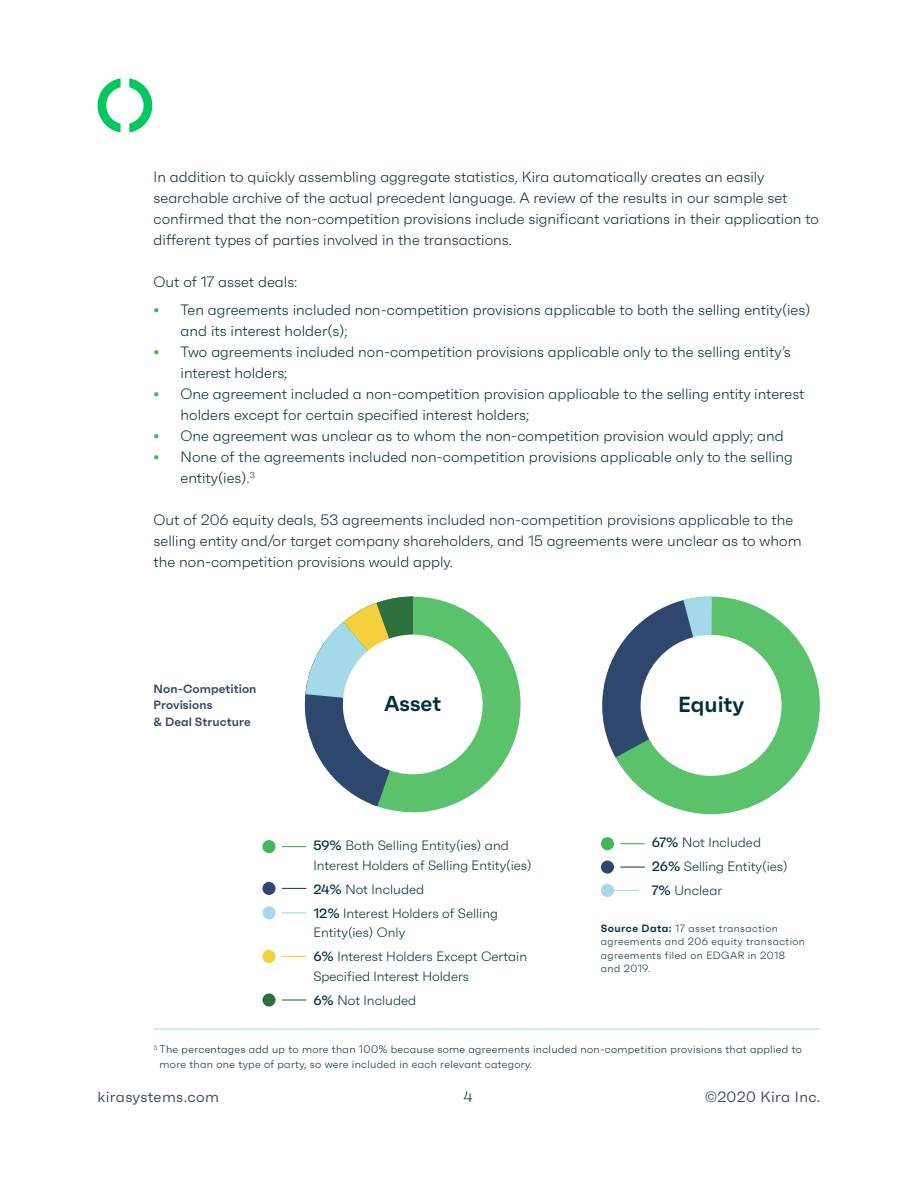
<style>
.page{position:relative;width:918px;height:1188px;background:#fff}
.page>*{position:absolute;margin:0;border:0;box-sizing:border-box;transform-origin:0 0}
.t1{font:600 21.75px "Faktum";color:#00303d}
.t2{font:600 21.6px "Faktum";color:#00303d}
.t3{font:300 15px/21px "Faktum";color:#0a2e3b}
.t4{font:300 15px/21px "Faktum";color:#00303d}
.t5{font:15px "Faktum";letter-spacing:.025em;color:#384a66}
.t6{font:300 13.5px/24px "Faktum";color:#00303d}
.t7{font:600 12px/16.5px "Faktum";letter-spacing:.005em;color:#384a66}
.t8{font:300 10.8px/15px "Faktum";letter-spacing:.025em;color:#00303d}
.t9{font:300 10.5px/13.5px "Faktum";letter-spacing:.04em;color:#00303d}
.s1{font-weight:500;color:#41b757}
.s2{font-weight:500}
.s3{font-weight:600}
</style>
<div class="page">
<svg style="left:638px;top:633px;width:182px;height:182px;fill:#59c26b"></svg>
<svg style="left:602px;top:596px;width:190px;height:190px"></svg>
<svg style="left:376px;top:630px;width:145px;height:183px;fill:#59c26b"></svg>
<svg style="left:304px;top:596px;width:187px;height:210px"></svg>
<hr style="left:154px;top:1029px;width:667px;height:1px;background:#a3dbe8">
<div style="left:262px;top:840px;width:14px;height:13px;background:#41b757;border-radius:50%"></div>
<div style="left:262px;top:882px;width:14px;height:13px;background:#2e476e;border-radius:50%"></div>
<svg style="left:282px;top:846px;width:24px;height:1px"></svg>
<svg style="left:282px;top:888px;width:24px;height:1px"></svg>
<div style="left:262px;top:906px;width:14px;height:13px;background:#a3d9e8;border-radius:50%"></div>
<svg style="left:282px;top:912px;width:24px;height:1px"></svg>
<div style="left:262px;top:950px;width:14px;height:13px;background:#f5cf3d;border-radius:50%"></div>
<svg style="left:282px;top:956px;width:24px;height:1px"></svg>
<svg style="left:262px;top:993px;width:14px;height:14px"></svg>
<hr style="left:282px;top:999px;width:24px;height:2px;background:#2e703d">
<div style="left:601px;top:837px;width:13px;height:13px;background:#41b757;border-radius:50%"></div>
<div style="left:601px;top:861px;width:13px;height:13px;background:#2e476e;border-radius:50%"></div>
<svg style="left:620px;top:843px;width:25px;height:1px"></svg>
<svg style="left:620px;top:867px;width:25px;height:1px"></svg>
<div style="left:601px;top:884px;width:13px;height:13px;background:#a3d9e8;border-radius:50%"></div>
<svg style="left:614px;top:890px;width:24px;height:1px"></svg>
<svg style="left:97px;top:78px;width:24px;height:54px"></svg>
<svg style="left:129px;top:78px;width:23px;height:54px"></svg>
<p class="t3" style="left:154px;top:166px;width:667px">In addition to quickly assembling aggregate statistics, Kira automatically creates an easily searchable archive of the actual precedent language. A review of the results in our sample set confirmed that the non-competition provisions include significant variations in their application to different types of parties involved in the transactions.</p>
<p class="t3" style="left:154px;top:271px;width:145px">Out of 17 asset deals:</p>
<p class="t4" style="left:181px;top:300px;width:631px;text-indent:-27px"><span class="s1">•</span> Ten agreements included non-competition provisions applicable to both the selling entity(ies) and its interest holder(s);</p>
<p class="t4" style="left:181px;top:342px;width:612px;text-indent:-27px"><span class="s1">•</span> Two agreements included non-competition provisions applicable only to the selling entity’s interest holders;</p>
<p class="t4" style="left:181px;top:384px;width:625px;text-indent:-27px"><span class="s1">•</span> One agreement included a non-competition provision applicable to the selling entity interest holders except for certain specified interest holders;</p>
<p class="t4" style="left:154px;top:426px;width:632px"><span class="s1">•</span> One agreement was unclear as to whom the non-competition provision would apply; and</p>
<p class="t4" style="left:181px;top:447px;width:614px;text-indent:-27px"><span class="s1">•</span> None of the agreements included non-competition provisions applicable only to the selling entity(ies).<sup>3</sup></p>
<p class="t3" style="left:154px;top:510px;width:650px">Out of 206 equity deals, 53 agreements included non-competition provisions applicable to the selling entity and/or target company shareholders, and 15 agreements were unclear as to whom the non-competition provisions would apply.</p>
<p class="t7" style="left:154px;top:680px;width:104px">Non-Competition<br>Provisions<br>&amp; Deal Structure</p>
<h2 class="t2" style="left:384px;top:690px;width:59px">Asset</h2>
<h1 class="t1" style="left:678px;top:691px;width:68px">Equity</h1>
<p class="t6" style="left:313px;top:836px;width:220px;line-height:19.5px"><span class="s2">59%</span> Both Selling Entity(ies) and<br>Interest Holders of Selling Entity(ies)</p>
<p class="t6" style="left:313px;top:877px;width:186px"><span class="s2">24%</span> Not Included<br><span class="s2">12%</span> Interest Holders of Selling</p>
<p class="t6" style="left:313px;top:920px;width:215px">Entity(ies) Only<br><span class="s2">6%</span> Interest Holders Except Certain</p>
<p class="t6" style="left:313px;top:964px;width:157px">Specified Interest Holders<br><span class="s2">6%</span> Not Included</p>
<p class="t6" style="left:652px;top:831px;width:137px"><span class="s2">67%</span> Not Included<br><span class="s2">26%</span> Selling Entity(ies)<br><span class="s2">7%</span> Unclear</p>
<p class="t9" style="left:601px;top:922px;width:206px"><span class="s3">Source Data:</span> 17 asset transaction agreements and 206 equity transaction agreements filed on EDGAR in 2018 and 2019.</p>
<p class="t8" style="left:160px;top:1042px;width:644px;text-indent:-6px"><sup>3</sup> The percentages add up to more than 100% because some agreements included non-competition provisions that applied to more than one type of party, so were included in each relevant category.</p>
<p class="t5" style="left:98px;top:1088px;width:123px">kirasystems.com</p>
<p class="t4" style="left:464px;top:1087px;width:10px">4</p>
<p class="t5" style="left:705px;top:1088px;width:117px">©2020 Kira Inc.</p>
</div>
